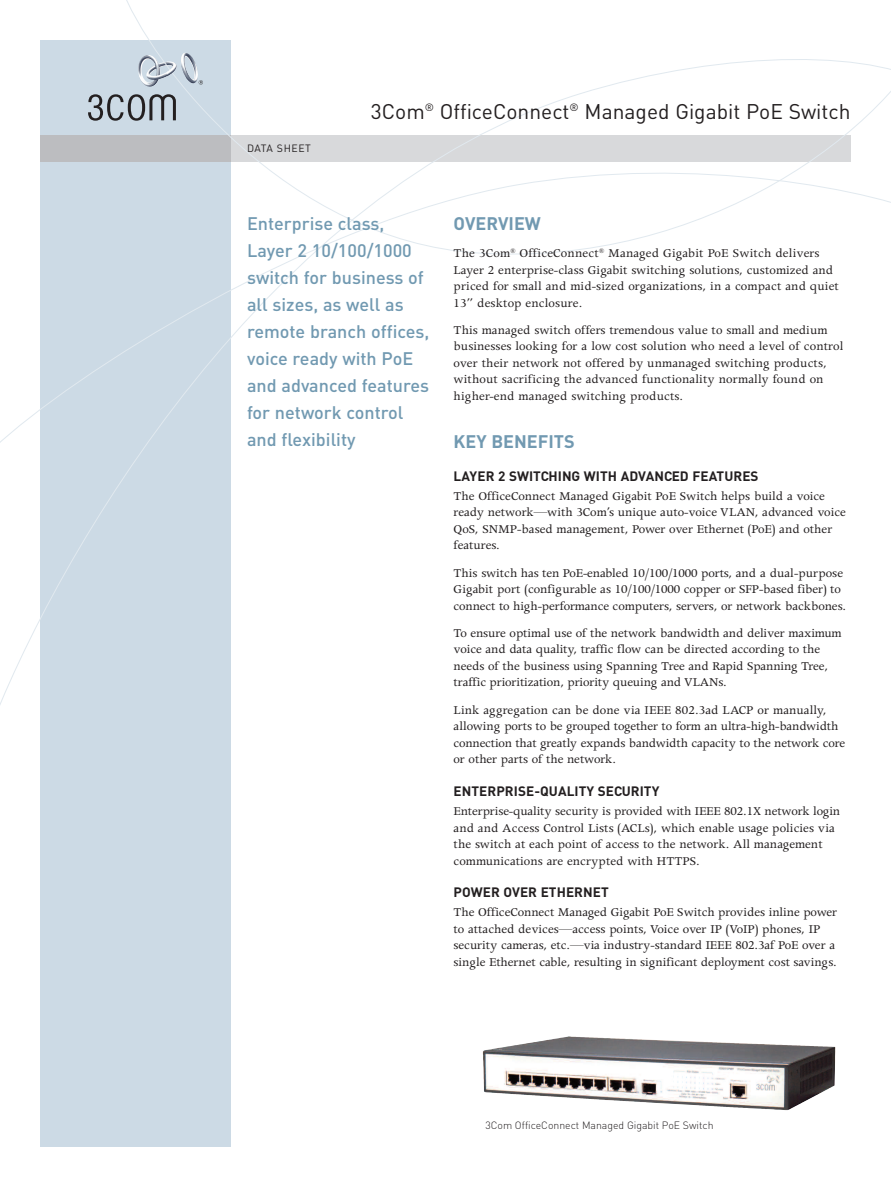
<style>
.page{position:relative;width:891px;height:1188px;background:#fff}
.page>*{position:absolute;margin:0;border:0;box-sizing:border-box;transform-origin:0 0}
.t1{font:21px "DIN";color:#231f20}
.t2{font:500 18px/27px "DIN";color:#7199b1}
.t3{font:700 18px "DIN";color:#7199b1}
.t4{font:13.5px/16.5px "Apollo";letter-spacing:-.005em;color:#231f20}
.t5{font:700 13.5px "DIN";letter-spacing:.005em;color:#231f20}
.t6{font:300 10.5px "DIN";color:#231f20}
.t7{font:10.5px "DIN";letter-spacing:.05em;color:#231f20}
</style>
<div class="page">
<div style="left:40px;top:40px;width:191px;height:1108px;background:#ccdae5"></div>
<svg style="left:0;top:94px;width:297px;height:611px"></svg>
<svg style="left:119px;top:0;width:772px;height:269px"></svg>
<img style="left:483px;top:1036px;width:353px;height:49px">
<img style="left:168px;top:61px;width:9px;height:15px">
<p class="t7" style="left:247px;top:142px;width:65px">DATA SHEET</p>
<h1 class="t1" style="left:371px;top:99px;width:481px">3Com<sup>®</sup> OfficeConnect<sup>®</sup> Managed Gigabit PoE Switch</h1>
<h2 class="t2" style="left:247px;top:210px;width:184px">Enterprise class,<br>Layer 2 10/100/1000 switch for business of all sizes, as well as remote branch offices, voice ready with PoE and advanced features for network control and flexibility</h2>
<h2 class="t3" style="left:454px;top:213px;width:89px">OVERVIEW</h2>
<p class="t4" style="left:454px;top:246px;width:387px">The 3Com<sup>®</sup> OfficeConnect<sup>®</sup> Managed Gigabit PoE Switch delivers Layer 2 enterprise-class Gigabit switching solutions, customized and priced for small and mid-sized organizations, in a compact and quiet 13” desktop enclosure.</p>
<p class="t4" style="left:454px;top:323px;width:391px">This managed switch offers tremendous value to small and medium businesses looking for a low cost solution who need a level of control over their network not offered by unmanaged switching products, without sacrificing the advanced functionality normally found on higher-end managed switching products.</p>
<h2 class="t3" style="left:454px;top:431px;width:123px">KEY BENEFITS</h2>
<p class="t5" style="left:454px;top:468px;width:306px">LAYER 2 SWITCHING WITH ADVANCED FEATURES</p>
<p class="t4" style="left:454px;top:489px;width:394px">The OfficeConnect Managed Gigabit PoE Switch helps build a voice ready network—with 3Com’s unique auto-voice VLAN, advanced voice QoS, SNMP-based management, Power over Ethernet (PoE) and other features.</p>
<p class="t4" style="left:454px;top:566px;width:394px">This switch has ten PoE-enabled 10/100/1000 ports, and a dual-purpose<br>Gigabit port (configurable as 10/100/1000 copper or SFP-based fiber) to connect to high-performance computers, servers, or network backbones.</p>
<p class="t4" style="left:454px;top:626px;width:390px">To ensure optimal use of the network bandwidth and deliver maximum voice and data quality, traffic flow can be directed according to the needs of the business using Spanning Tree and Rapid Spanning Tree, traffic prioritization, priority queuing and VLANs.</p>
<p class="t4" style="left:454px;top:703px;width:393px">Link aggregation can be done via IEEE 802.3ad LACP or manually, allowing ports to be grouped together to form an ultra-high-bandwidth connection that greatly expands bandwidth capacity to the network core or other parts of the network.</p>
<p class="t5" style="left:454px;top:783px;width:207px">ENTERPRISE-QUALITY SECURITY</p>
<p class="t4" style="left:454px;top:804px;width:388px">Enterprise-quality security is provided with IEEE 802.1X network login and and Access Control Lists (ACLs), which enable usage policies via the switch at each point of access to the network. All management communications are encrypted with HTTPS.</p>
<p class="t5" style="left:454px;top:884px;width:157px">POWER OVER ETHERNET</p>
<p class="t4" style="left:454px;top:906px;width:385px">The OfficeConnect Managed Gigabit PoE Switch provides inline power to attached devices—access points, Voice over IP (VoIP) phones, IP security cameras, etc.—via industry-standard IEEE 802.3af PoE over a single Ethernet cable, resulting in significant deployment cost savings.</p>
<p class="t6" style="left:485px;top:1118px;width:230px">3Com OfficeConnect Managed Gigabit PoE Switch</p>
</div>
